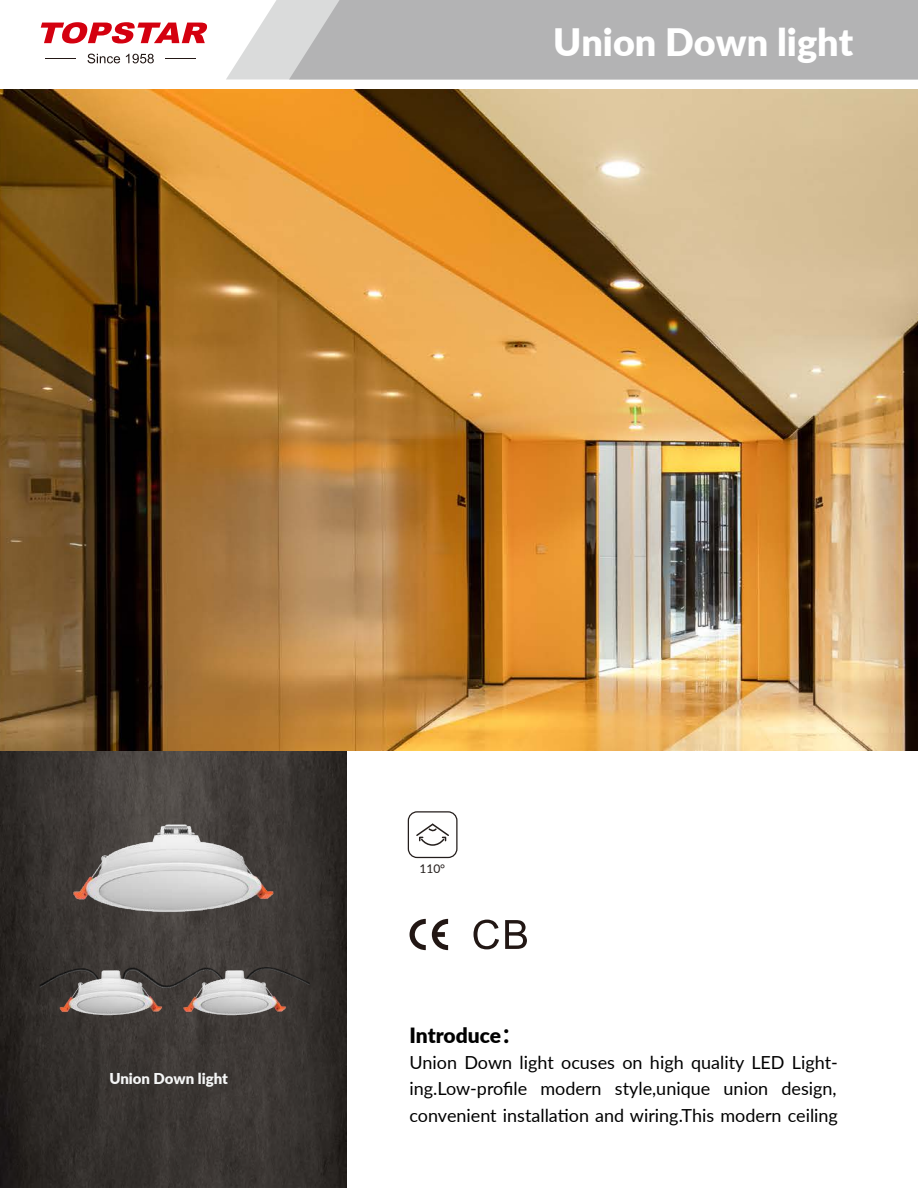
<style>
.page{position:relative;width:918px;height:1188px;background:#fff}
.page>*{position:absolute;margin:0;border:0;box-sizing:border-box;transform-origin:0 0}
.t1{font:900 37.8px "Lato";color:#fff}
.t2{font:900 21px "Lato";letter-spacing:-.005em;color:#000}
.t3{font:18px/26.2px "Lato";color:#000;text-align:justify}
.t4{font:900 15px "Lato";color:#f5f6f6}
.t5{font:12px "Lato";color:#241e1c}
.s1{font-family:"Source Han Sans CN";font-weight:700}
</style>
<div class="page">
<svg style="left:226px;top:0;width:63px;height:80px;fill:#dadbdb"></svg>
<div style="left:289px;top:0;width:629px;height:80px;background:#b3b3b4"></div>
<svg style="left:41px;top:22px;width:166px;height:21px"></svg>
<hr style="left:45px;top:59px;width:31px;height:1px;background:#221714">
<hr style="left:165px;top:59px;width:31px;height:1px;background:#221714">
<svg style="left:88px;top:54px;width:32px;height:9px"></svg>
<svg style="left:126px;top:54px;width:28px;height:9px"></svg>
<img style="left:0;top:751px;width:346px;height:437px">
<img style="left:0;top:90px;width:918px;height:661px">
<svg style="left:474px;top:920px;width:25px;height:29px"></svg>
<svg style="left:505px;top:920px;width:22px;height:29px"></svg>
<svg style="left:410px;top:919px;width:16px;height:31px"></svg>
<svg style="left:432px;top:919px;width:16px;height:31px"></svg>
<img style="left:63px;top:814px;width:220px;height:117px">
<svg style="left:408px;top:811px;width:50px;height:47px"></svg>
<img style="left:16px;top:931px;width:307px;height:113px">
<h1 class="t1" style="left:553px;top:14px;width:302px">Union Down light</h1>
<p class="t4" style="left:109px;top:1067px;width:120px">Union Down light</p>
<p class="t5" style="left:419px;top:860px;width:27px">110°</p>
<p class="t2" style="left:409px;top:1020px;width:114px">Introduce<span class="s1">：</span></p>
<p class="t3" style="left:409px;top:1049px;width:430px">Union Down light ocuses on high quality LED Light&shy;ing.Low-profile modern style,unique union design, convenient installation and wiring.This modern ceiling</p>
</div>
